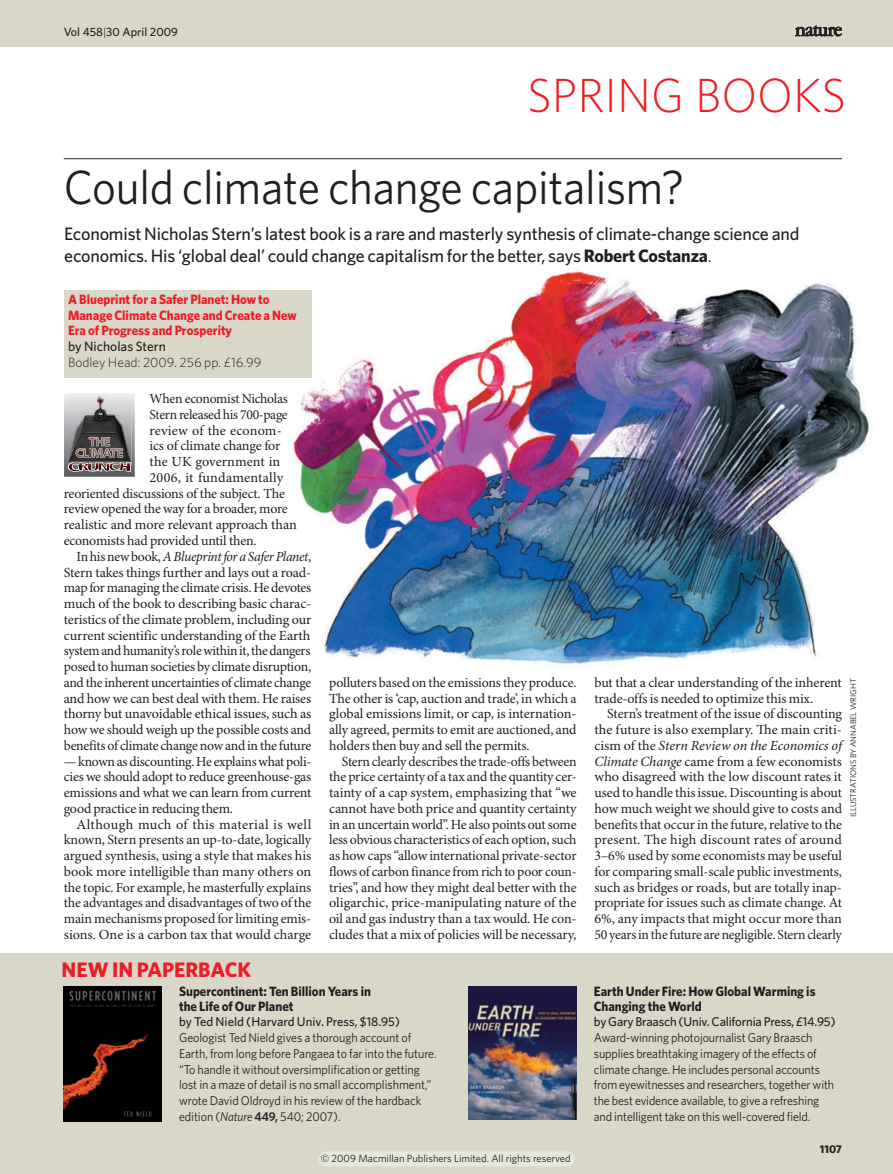
<style>
.page{position:relative;width:893px;height:1174px;background:#fff}
.page>*{position:absolute;margin:0;border:0;box-sizing:border-box;transform-origin:0 0}
.t1{font:48px "Whitney";letter-spacing:-.005em;color:#231f20;scale:.95 1}
.t2{font:300 48px "Whitney";color:#ee1d23}
.t3{font:700 21px "Whitney";color:#ee1d23}
.t4{font:500 18px/22.5px "Whitney";letter-spacing:-.01em;color:#231f20}
.t5{font:13.95px/15.8px "Minion Pro";letter-spacing:-.015em;color:#231f20;text-align:justify}
.t6{font:italic 13.95px "Minion Pro";letter-spacing:-.03em;color:#231f20}
.t7{font:13.95px "Minion Pro";letter-spacing:.015em;color:#231f20}
.t8{font:13.95px "Minion Pro";letter-spacing:.01em;color:#231f20}
.t9{font:13.95px "Minion Pro";letter-spacing:.005em;color:#231f20}
.t10{font:700 13.5px/15.8px "Whitney";color:#231f20;scale:.95 1}
.t11{font:700 13.5px/15.8px "Whitney";color:#ee1d23;scale:.95 1}
.t12{font:300 13.5px "Whitney";color:#231f20}
.t13{font:500 13.5px "Whitney";color:#231f20}
.t14{font:12.75px/15.8px "Whitney";letter-spacing:-.01em;color:#231f20;scale:.95 1}
.t15{font:500 12.75px "Whitney";letter-spacing:-.015em;color:#231f20}
.t16{font:500 12px "Whitney";color:#231f20}
.t17{font:700 11.25px "Whitney";color:#231f20}
.t18{font:10.5px "Whitney Book 2";color:#231f20}
.t19{font:8.25px "Whitney";color:#231f20}
.s1{font-weight:300}
.s2{font-weight:700}
.s3{font-weight:400}
.s4{font-style:normal}
.s5{font-style:italic}
.s6{font-weight:600}
</style>
<div class="page">
<div style="left:0;top:953px;width:893px;height:221px;background:#d8d7c8"></div>
<img style="left:293px;top:271px;width:579px;height:393px">
<img style="left:64px;top:986px;width:98px;height:135px">
<img style="left:468px;top:986px;width:109px;height:133px">
<div style="left:64px;top:290px;width:247px;height:88px;background:#d8d7c8"></div>
<svg style="left:64px;top:393px;width:71px;height:15px"></svg>
<img style="left:64px;top:408px;width:71px;height:69px">
<img style="left:68px;top:395px;width:64px;height:20px">
<svg style="left:67px;top:415px;width:65px;height:57px;background:#6a6363"></svg>
<div style="left:0;top:0;width:893px;height:47px;background:#d8d7c8"></div>
<svg style="left:795px;top:25px;width:47px;height:12px"></svg>
<hr style="left:64px;top:158px;width:778px;height:1px;background:#231f20">
<div style="left:319px;top:1151px;width:255px;height:15px;background:#e7e6dd"></div>
<p class="t16" style="left:64px;top:28px;width:116px">Vol 458<span class="s1">|</span>30 April 2009</p>
<h1 class="t2" style="left:527px;top:77px;width:320px">SPRING BOOKS</h1>
<h1 class="t1" style="left:64px;top:169px;width:654px">Could climate change capitalism?</h1>
<p class="t4" style="left:64px;top:223px;width:737px">Economist Nicholas Stern’s latest book is a rare and masterly synthesis of climate-change science and economics. His ‘global deal’ could change capitalism for the better, says <span class="s2">Robert Costanza</span><span class="s3">.</span></p>
<p class="t11" style="left:68px;top:292px;width:242px">A Blueprint for a Safer Planet: How to<br>Manage Climate Change and Create a New<br>Era of Progress and Prosperity</p>
<p class="t13" style="left:68px;top:342px;width:99px">by Nicholas Stern</p>
<p class="t12" style="left:68px;top:357px;width:195px">Bodley Head: 2009. 256 pp. £16.99</p>
<p class="t5" style="left:150px;top:392px;width:140px">When economist Nicholas</p>
<p class="t5" style="left:150px;top:408px;width:140px">Stern released his 700-page</p>
<p class="t8" style="left:150px;top:425px;width:134px">review of the econom-</p>
<p class="t5" style="left:150px;top:439px;width:132px">ics of climate change for</p>
<p class="t9" style="left:150px;top:456px;width:132px">the UK government in</p>
<p class="t7" style="left:150px;top:472px;width:135px">2006, it fundamentally</p>
<p class="t5" style="left:64px;top:486px;width:223px">reoriented discussions of the subject. The</p>
<p class="t5" style="left:64px;top:502px;width:226px">review opened the way for a broader, more</p>
<p class="t5" style="left:64px;top:518px;width:235px">realistic and more relevant approach than</p>
<p class="t5" style="left:64px;top:534px;width:194px">economists had provided until then.</p>
<p class="t6" style="left:77px;top:551px;width:236px"><span class="s4">In his new book,</span> A Blueprint for a Safer Planet<span class="s4">,</span></p>
<p class="t5" style="left:64px;top:565px;width:249px">Stern takes things further and lays out a road-</p>
<p class="t5" style="left:64px;top:581px;width:249px">map for managing the climate crisis. He devotes</p>
<p class="t5" style="left:64px;top:597px;width:249px">much of the book to describing basic charac-</p>
<p class="t5" style="left:64px;top:612px;width:249px">teristics of the climate problem, including our</p>
<p class="t5" style="left:64px;top:628px;width:248px">current scientific understanding of the Earth</p>
<p class="t5" style="left:64px;top:644px;width:248px">system and humanity’s role within it, the dangers</p>
<p class="t5" style="left:64px;top:660px;width:249px">posed to human societies by climate disruption,</p>
<p class="t5" style="left:64px;top:675px;width:249px">and the inherent uncertainties of climate change</p>
<p class="t5" style="left:64px;top:691px;width:249px">and how we can best deal with them. He raises</p>
<p class="t5" style="left:64px;top:707px;width:249px">thorny but unavoidable ethical issues, such as</p>
<p class="t5" style="left:64px;top:723px;width:249px">how we should weigh up the possible costs and</p>
<p class="t5" style="left:64px;top:738px;width:249px">benefits of climate change now and in the future</p>
<p class="t5" style="left:64px;top:754px;width:249px">— known as discounting. He explains what poli&shy;cies we should adopt to reduce greenhouse-gas emissions and what we can learn from current good practice in reducing them.</p>
<p class="t5" style="left:64px;top:817px;width:249px;text-indent:13px">Although much of this material is well known, Stern presents an up-to-date, logically argued synthesis, using a style that makes his book more intelligible than many others on the topic. For example, he masterfully explains the advantages and disadvantages of two of the main mechanisms proposed for limiting emis&shy;sions. One is a carbon tax that would charge</p>
<h2 class="t3" style="left:62px;top:961px;width:191px">NEW IN PAPERBACK</h2>
<p class="t5" style="left:329px;top:675px;width:249px">polluters based on the emissions they produce.<br>The other is ‘cap, auction and trade’, in which a global emissions limit, or cap, is internation&shy;ally agreed, permits to emit are auctioned, and holders then buy and sell the permits.</p>
<p class="t5" style="left:329px;top:754px;width:249px;text-indent:13px">Stern clearly describes the trade-offs between the price certainty of a tax and the quantity cer&shy;tainty of a cap system, emphasizing that “we cannot have both price and quantity certainty in an uncertain world”. He also points out some less obvious characteristics of each option, such as how caps “allow international private-sector flows of carbon finance from rich to poor coun&shy;tries”, and how they might deal better with the oligarchic, price-manipulating nature of the oil and gas industry than a tax would. He con&shy;cludes that a mix of policies will be necessary,</p>
<p class="t10" style="left:179px;top:984px;width:204px">Supercontinent: Ten Billion Years in the Life of Our Planet</p>
<p class="t15" style="left:179px;top:1017px;width:223px">by Ted Nield (Harvard Univ. Press, $18.95)</p>
<p class="t14" style="left:179px;top:1030px;width:273px">Geologist Ted Nield gives a thorough account of Earth, from long before Pangaea to far into the future. “To handle it without oversimplification or getting lost in a maze of detail is no small accomplishment,” wrote David Oldroyd in his review of the hardback edition (<span class="s5">Nature</span> <span class="s6">449,</span> 540; 2007).</p>
<p class="t18" style="left:321px;top:1152px;width:251px">© 2009 Macmillan Publishers Limited. All rights reserved</p>
<p class="t5" style="left:594px;top:675px;width:249px">but that a clear understanding of the inherent trade-offs is needed to optimize this mix.</p>
<p class="t5" style="left:594px;top:707px;width:249px;text-indent:13px">Stern’s treatment of the issue of discounting the future is also exemplary. The main criti&shy;cism of the <span class="s5">Stern Review on the Economics of Climate Change</span> came from a few economists who disagreed with the low discount rates it used to handle this issue. Discounting is about how much weight we should give to costs and benefits that occur in the future, relative to the present. The high discount rates of around 3–6% used by some economists may be useful for comparing small-scale public investments, such as bridges or roads, but are totally inap&shy;propriate for issues such as climate change. At 6%, any impacts that might occur more than 50 years in the future are negligible. Stern clearly</p>
<p class="t19" style="left:850px;top:817px;width:140px;rotate:-90deg">ILLUSTRATIONS BY ANNABEL WRIGHT</p>
<p class="t10" style="left:594px;top:984px;width:235px">Earth Under Fire: How Global Warming is<br>Changing the World</p>
<p class="t15" style="left:594px;top:1017px;width:243px">by Gary Braasch (Univ. California Press, £14.95)</p>
<p class="t14" style="left:594px;top:1030px;width:255px">Award-winning photojournalist Gary Braasch supplies breathtaking imagery of the effects of climate change. He includes personal accounts from eyewitnesses and researchers, together with the best evidence available, to give a refreshing and intelligent take on this well-covered field.</p>
<p class="t17" style="left:820px;top:1144px;width:24px">1107</p>
</div>
